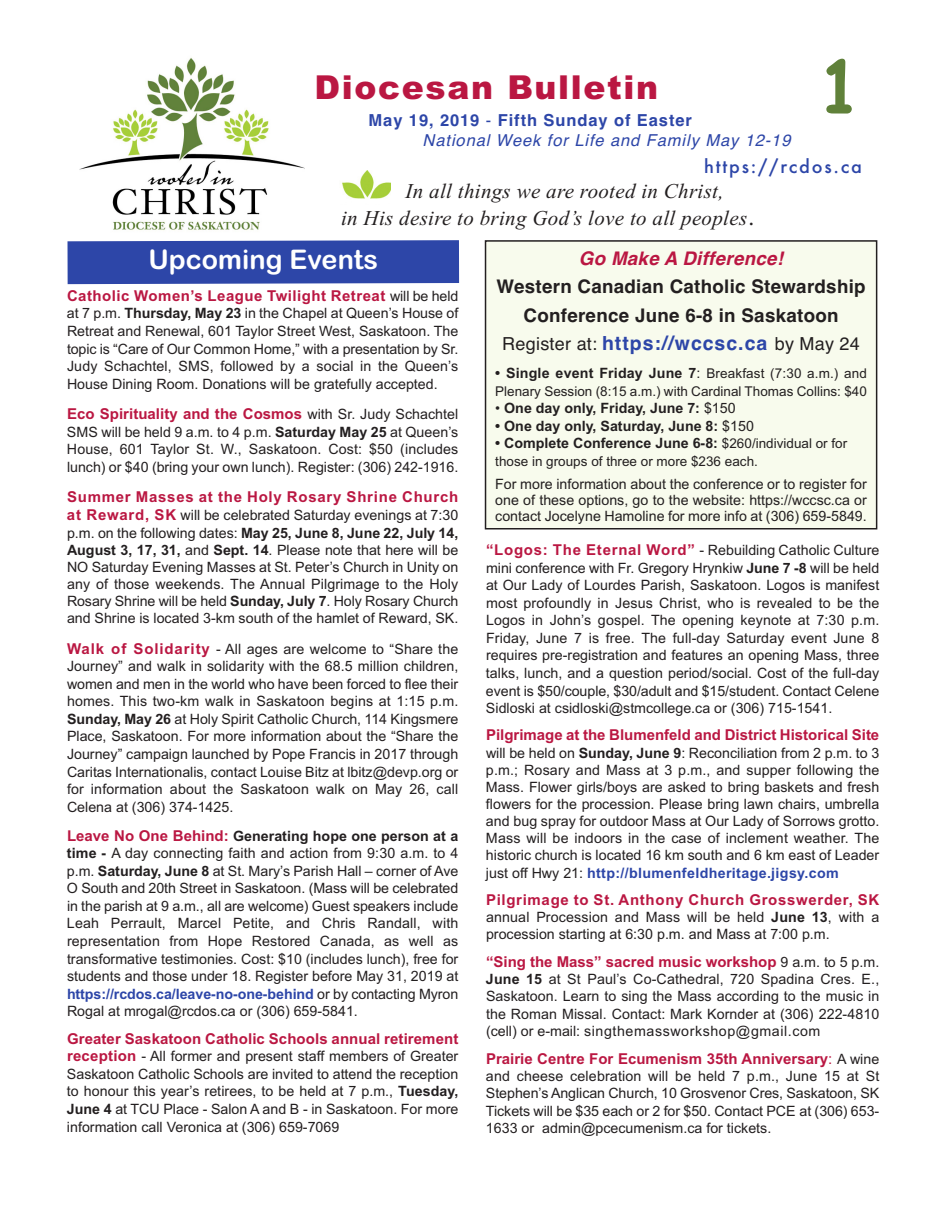
<style>
.page{position:relative;width:945px;height:1215px;background:#fff}
.page>*{position:absolute;margin:0;border:0;box-sizing:border-box;transform-origin:0 0}
.t1{font:700 72px "Comic Sans MS";color:#60813a}
.t2{font:900 33px "Arial";letter-spacing:.05em;color:#ba1742}
.t3{font:27px "Arial Rounded MT Bold";letter-spacing:-.005em;color:#fff}
.t4{font:italic 21px/27.5px "Times New Roman";letter-spacing:.015em;color:#231f20}
.t5{font:700 18.75px/28.5px "Helvetica";letter-spacing:.015em;color:#231f20;text-align:center}
.t6{font:italic 700 18.75px "Helvetica";letter-spacing:.015em;color:#ba1742}
.t7{font:18px "Helvetica";letter-spacing:.015em;color:#231f20}
.t8{font:500 18px "Futura";letter-spacing:.1em;color:#2d46a8}
.t9{font:italic 16.5px/19.8px "Helvetica";letter-spacing:.055em;color:#2d46a8}
.t10{font:700 15px "Arial";letter-spacing:.005em;color:#ba1742}
.t11{font:700 15px "Arial";letter-spacing:.03em;color:#ba1742}
.t12{font:700 15px "Arial";letter-spacing:.045em;color:#ba1742}
.t13{font:700 15px "Arial";letter-spacing:.05em;color:#ba1742}
.t14{font:14.25px/17.5px "Arial";color:#231f20;text-align:justify}
.t15{font:700 14.25px "Arial";color:#231f20}
.t16{font:13.5px "Arial";color:#231f20}
.s1{font-weight:700;font-style:normal}
.s2{font-style:normal}
.s3{font-family:"Times";font-style:normal;font-size:24px}
.s4{font-weight:400;font-size:14.25px;color:#231f20}
.s5{font-weight:700}
.s6{font-weight:700;font-size:15px;color:#ba1742}
.s7{font-weight:700;color:#2d46a8}
.s8{font-weight:700;font-size:19.5px;color:#2d46a8}
.s9{font-weight:400}
.s10{font-weight:400;font-size:13.5px}
</style>
<div class="page">
<div style="left:68px;top:240px;width:391px;height:44px;background:#2d46a8"></div>
<img style="left:342px;top:170px;width:49px;height:29px">
<img style="left:79px;top:57px;width:225px;height:174px">
<div style="left:486px;top:242px;width:390px;height:286px;background:#f8fbed"></div>
<div style="left:485px;top:240px;width:392px;height:290px;border:2px solid #231f20"></div>
<h2 class="t2" style="left:315px;top:68px;width:345px">Diocesan Bulletin</h2>
<p class="t9" style="left:423px;top:110px;width:369px;text-indent:-54px"><span class="s1">May 19, 2019</span> <span class="s2">-</span> <span class="s1">Fifth Sunday of Easter<br></span>National Week for Life and Family May 12-19</p>
<h1 class="t1" style="left:818px;top:47px;width:45px">1</h1>
<p class="t8" style="left:704px;top:156px;width:160px">https://rcdos.ca</p>
<h3 class="t4" style="left:341px;top:177px;width:414px;text-indent:64px">In all things we are rooted in Christ,<br>in His desire to bring God’s love to all peoples<span class="s3">.</span></h3>
<h3 class="t3" style="left:148px;top:244px;width:231px">Upcoming Events</h3>
<p class="t11" style="left:67px;top:287px;width:393px">Catholic Women’s League Twilight Retreat <span class="s4">will be held</span></p>
<p class="t14" style="left:67px;top:305px;width:393px">at 7 p.m. <span class="s5">Thursday, May 23</span> in the Chapel at Queen’s House of Retreat and Renewal, 601 Taylor Street West, Saskatoon. The topic is “Care of Our Common Home,” with a presentation by Sr.<br>Judy Schachtel, SMS, followed by a social in the Queen’s House Dining Room. Donations will be gratefully accepted.</p>
<p class="t10" style="left:67px;top:405px;width:393px">Eco Spirituality and the Cosmos <span class="s4">with Sr. Judy Schachtel</span></p>
<p class="t14" style="left:67px;top:423px;width:393px">SMS will be held 9 a.m. to 4 p.m. <span class="s5">Saturday May 25</span> at Queen’s House, 601 Taylor St. W., Saskatoon. Cost: $50 (includes lunch) or $40 (bring your own lunch). Register: (306) 242-1916.</p>
<p class="t13" style="left:67px;top:488px;width:393px">Summer Masses at the Holy Rosary Shrine Church</p>
<p class="t14" style="left:67px;top:507px;width:393px;line-height:17.1px"><span class="s6">at Reward, SK</span> will be celebrated Saturday evenings at 7:30 p.m. on the following dates: <span class="s5">May 25, June 8, June 22, July 14, August 3, 17, 31,</span> and <span class="s5">Sept. 14</span>. Please note that here will be NO Saturday Evening Masses at St. Peter’s Church in Unity on any of those weekends. The Annual Pilgrimage to the Holy Rosary Shrine will be held <span class="s5">Sunday, July 7</span>. Holy Rosary Church and Shrine is located 3-km south of the hamlet of Reward, SK.</p>
<p class="t14" style="left:67px;top:640px;width:393px"><span class="s6">Walk of Solidarity</span> - All ages are welcome to “Share the Journey” and walk in solidarity with the 68.5 million children, women and men in the world who have been forced to flee their homes. This two-km walk in Saskatoon begins at 1:15 p.m.<br><span class="s5">Sunday, May 26</span> at Holy Spirit Catholic Church, 114 Kingsmere Place, Saskatoon. For more information about the “Share the Journey” campaign launched by Pope Francis in 2017 through Caritas Internationalis, contact Louise Bitz at lbitz@devp.org or for information about the Saskatoon walk on May 26, call Celena at (306) 374-1425.</p>
<p class="t14" style="left:67px;top:827px;width:393px"><span class="s6">Leave No One Behind:</span> <span class="s5">Generating hope one person at a time -</span> A day connecting faith and action from 9:30 a.m. to 4 p.m. <span class="s5">Saturday, June 8</span> at St. Mary’s Parish Hall – corner of Ave O South and 20th Street in Saskatoon. (Mass will be celebrated in the parish at 9 a.m., all are welcome) Guest speakers include Leah Perrault, Marcel Petite, and Chris Randall, with representation from Hope Restored Canada, as well as transformative testimonies. Cost: $10 (includes lunch), free for students and those under 18. Register before May 31, 2019 at <span class="s7">https://rcdos.ca/leave-no-one-behind</span> or by contacting Myron Rogal at mrogal@rcdos.ca or (306) 659-5841.</p>
<p class="t10" style="left:67px;top:1030px;width:393px">Greater Saskatoon Catholic Schools annual retirement</p>
<p class="t14" style="left:67px;top:1048px;width:393px"><span class="s6">reception</span> - All former and present staff members of Greater Saskatoon Catholic Schools are invited to attend the reception to honour this year’s retirees, to be held at 7 p.m., <span class="s5">Tuesday, June 4</span> at TCU Place - Salon A and B - in Saskatoon. For more information call Veronica at (306) 659-7069</p>
<h3 class="t6" style="left:579px;top:247px;width:206px">Go Make A Difference!</h3>
<h3 class="t5" style="left:496px;top:273px;width:371px">Western Canadian Catholic Stewardship<br>Conference June 6-8 in Saskatoon</h3>
<p class="t7" style="left:502px;top:333px;width:359px">Register at: <span class="s8">https://wccsc.ca</span> by May 24</p>
<p class="t15" style="left:495px;top:365px;width:373px">• Single event Friday June 7<span class="s9">:</span> <span class="s10">Breakfast (7:30 a.m.) and</span></p>
<p class="t16" style="left:495px;top:383px;width:373px">Plenary Session (8:15 a.m.) with Cardinal Thomas Collins: $40</p>
<p class="t15" style="left:495px;top:400px;width:242px"><span class="s9">•</span> One day only, Friday, June 7: <span class="s9">$150</span></p>
<p class="t15" style="left:495px;top:418px;width:260px">• One day only, Saturday, June 8: <span class="s9">$150</span></p>
<p class="t15" style="left:495px;top:435px;width:354px">• Complete Conference June 6-8: <span class="s10">$260/individual or for</span></p>
<p class="t16" style="left:495px;top:453px;width:264px">those in groups of three or more $236 each.</p>
<p class="t14" style="left:495px;top:476px;width:373px;line-height:16px">For more information about the conference or to register for one of these options, go to the website: https://wccsc.ca or contact Jocelyne Hamoline for more info at (306) 659-5849.</p>
<p class="t14" style="left:486px;top:541px;width:395px"><span class="s6">“Logos: The Eternal Word”</span> - Rebuilding Catholic Culture mini conference with Fr. Gregory Hrynkiw <span class="s5">June 7 -8</span> will be held at Our Lady of Lourdes Parish, Saskatoon. Logos is manifest most profoundly in Jesus Christ, who is revealed to be the Logos in John’s gospel. The opening keynote at 7:30 p.m.<br>Friday, June 7 is free. The full-day Saturday event June 8 requires pre-registration and features an opening Mass, three talks, lunch, and a question period/social. Cost of the full-day event is $50/couple, $30/adult and $15/student. Contact Celene Sidloski at csidloski@stmcollege.ca or (306) 715-1541.</p>
<p class="t10" style="left:486px;top:726px;width:395px">Pilgrimage at the Blumenfeld and District Historical Site</p>
<p class="t14" style="left:486px;top:744px;width:395px;line-height:17.1px">will be held on <span class="s5">Sunday, June 9</span>: Reconciliation from 2 p.m. to 3 p.m.; Rosary and Mass at 3 p.m., and supper following the Mass. Flower girls/boys are asked to bring baskets and fresh flowers for the procession. Please bring lawn chairs, umbrella and bug spray for outdoor Mass at Our Lady of Sorrows grotto.<br>Mass will be indoors in the case of inclement weather. The historic church is located 16 km south and 6 km east of Leader just off Hwy 21: <span class="s7">http://blumenfeldheritage.jigsy.com</span></p>
<p class="t12" style="left:486px;top:891px;width:395px">Pilgrimage to St. Anthony Church Grosswerder, SK</p>
<p class="t14" style="left:486px;top:909px;width:395px;line-height:17.1px">annual Procession and Mass will be held <span class="s5">June 13</span>, with a procession starting at 6:30 p.m. and Mass at 7:00 p.m.</p>
<p class="t10" style="left:486px;top:953px;width:395px">“Sing the Mass” sacred music workshop <span class="s4">9 a.m. to 5 p.m.</span></p>
<p class="t14" style="left:486px;top:970px;width:395px"><span class="s5">June 15</span> at St Paul’s Co-Cathedral, 720 Spadina Cres. E., Saskatoon. Learn to sing the Mass according to the music in the Roman Missal. Contact: Mark Kornder at (306) 222-4810 (cell) or e-mail: singthemassworkshop@gmail.com</p>
<p class="t10" style="left:486px;top:1050px;width:395px">Prairie Centre For Ecumenism 35th Anniversary<span class="s9">:</span> <span class="s4">A wine</span></p>
<p class="t14" style="left:486px;top:1067px;width:395px">and cheese celebration will be held 7 p.m., June 15 at St Stephen’s Anglican Church, 10 Grosvenor Cres, Saskatoon, SK Tickets will be $35 each or 2 for $50. Contact PCE at (306) 653- 1633 or admin@pcecumenism.ca for tickets.</p>
</div>
